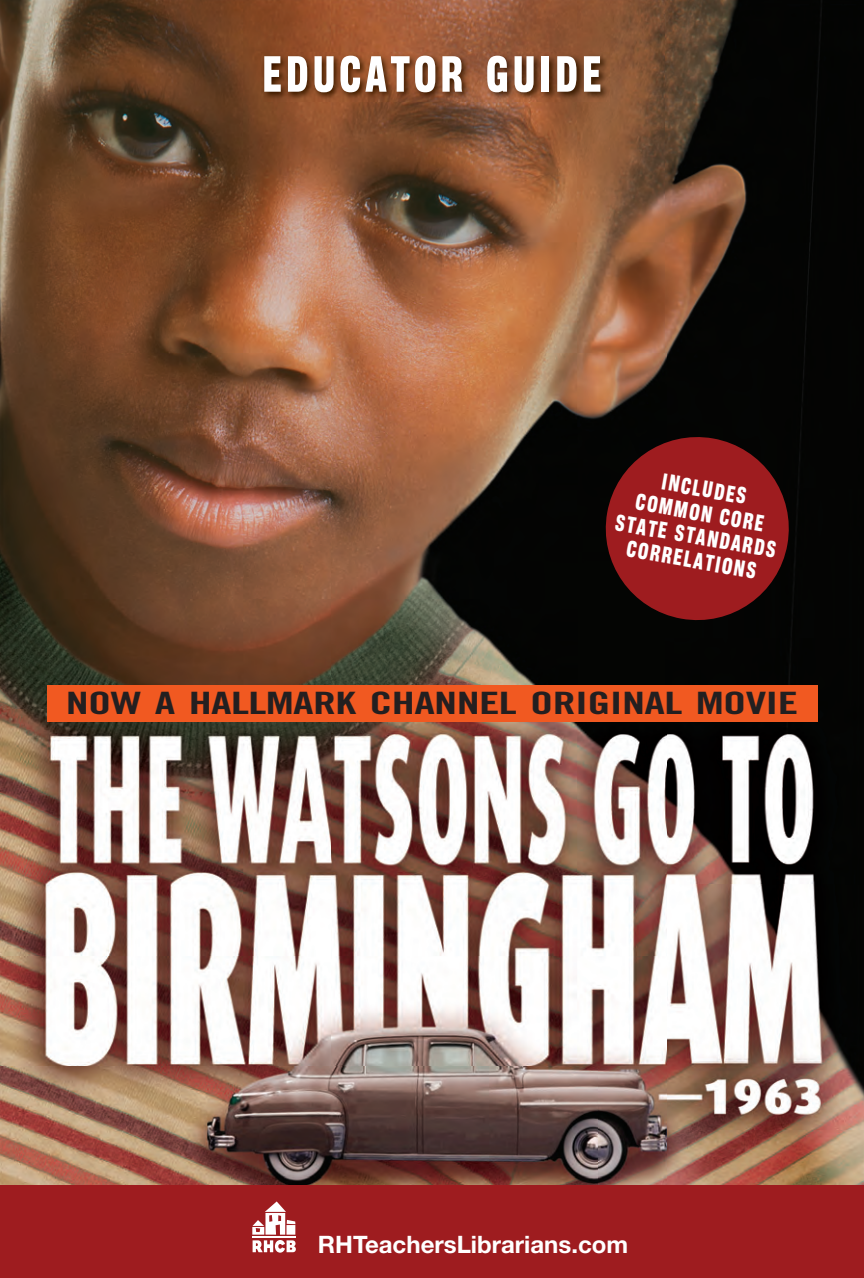
<style>
.page{position:relative;width:864px;height:1278px;background:#fff}
.page>*{position:absolute;margin:0;border:0;box-sizing:border-box;transform-origin:0 0}
.t1{font:condensed 61.6px "Corpus Gothic";letter-spacing:.055em;color:#fff}
.t2{font:30.8px "Trade Gothic Bold Cond Twenty";letter-spacing:-.015em;color:#231f20;scale:1.5 1}
.t3{font:condensed 28px/24px "Corpus Gothic";color:#fff;text-align:center}
.t4{font:700 24px "Helvetica Neue";color:#fff}
</style>
<div class="page">
<img style="left:0;top:0;width:864px;height:1184px">
<div style="left:0;top:1184px;width:864px;height:93px;background:#9e1c1f"></div>
<svg style="left:252px;top:1201px;width:44px;height:51px"></svg>
<div style="left:286px;top:1224px;width:9px;height:10px;background:#fff"></div>
<div style="left:47px;top:685px;width:770px;height:37px;background:#f15921"></div>
<img style="left:261px;top:52px;width:348px;height:49px">
<svg style="left:598px;top:429px;width:198px;height:198px;background:#6b1415"></svg>
<h1 class="t1" style="left:262px;top:34px;width:341px">EDUCATOR GUIDE</h1>
<p class="t3" style="left:626px;top:461px;width:164px;rotate:10deg">INCLUDES<br>COMMON CORE<br>STATE STANDARDS<br>CORRELATIONS</p>
<p class="t2" style="left:66px;top:692px;width:490px">NOW A HALLMARK CHANNEL ORIGINAL MOVIE</p>
<p class="t4" style="left:318px;top:1235px;width:312px">RHTeachersLibrarians.com</p>
</div>
